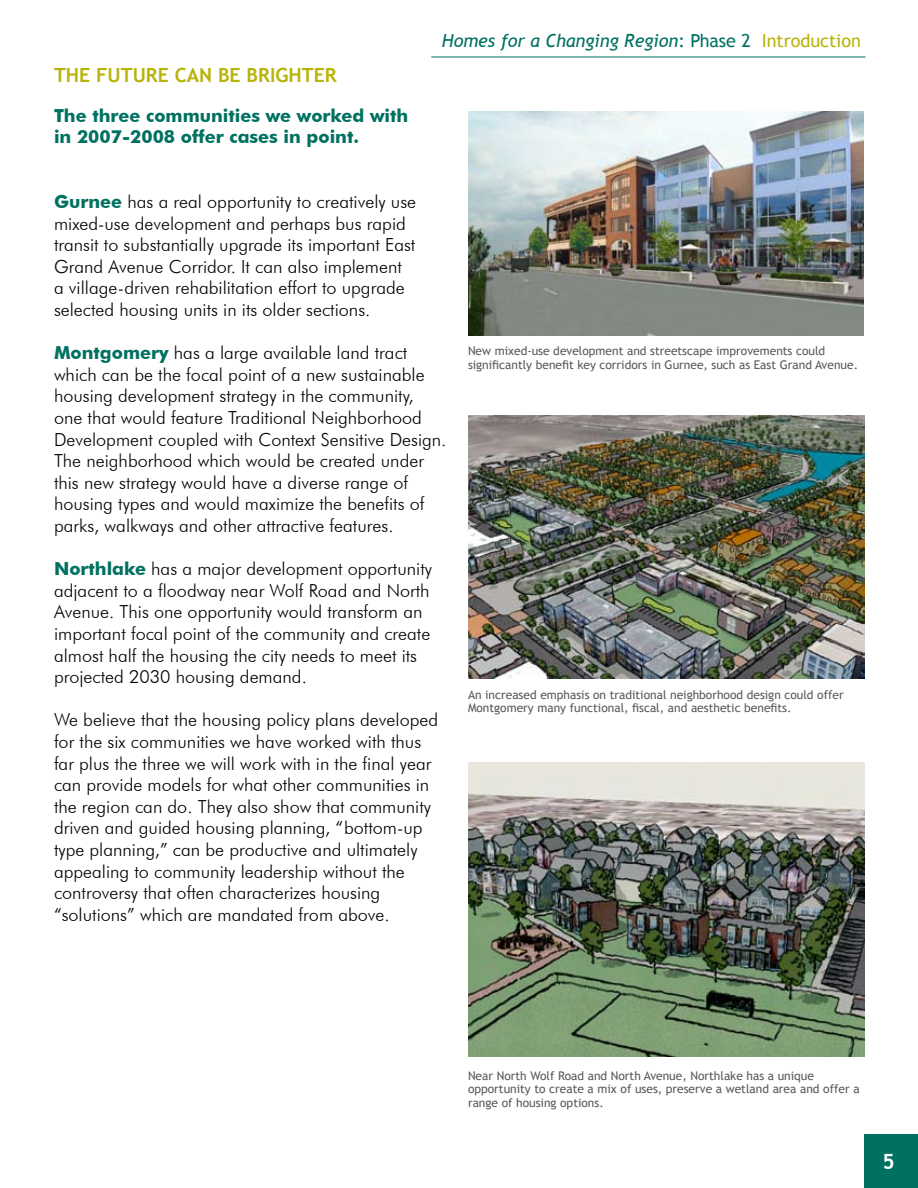
<style>
.page{position:relative;width:918px;height:1188px;background:#fff}
.page>*{position:absolute;margin:0;border:0;box-sizing:border-box;transform-origin:0 0}
.t1{font:700 21px "Trebuchet MS";color:#fff}
.t2{font:700 19.5px "Trebuchet MS";color:#b8b308}
.t3{font:300 18px/21.6px "Futura BT";color:#000}
.t4{font:700 18px/21.6px "Futura BT";color:#007161}
.t5{font:italic 18px "Trebuchet MS";color:#007161}
.t6{font:12px/13.5px "Trebuchet MS";color:#58595b}
.s1{font-style:normal}
.s2{font-style:normal;color:#b8b308}
.s3{font-weight:700;color:#007161}
</style>
<div class="page">
<div style="left:864px;top:1134px;width:54px;height:54px;background:#007161"></div>
<hr style="left:431px;top:57px;width:434px;height:1px;background:#007161">
<img style="left:468px;top:111px;width:396px;height:224px">
<img style="left:468px;top:762px;width:396px;height:295px">
<img style="left:468px;top:415px;width:396px;height:264px">
<p class="t2" style="left:54px;top:63px;width:284px">THE FUTURE CAN BE BRIGHTER</p>
<p class="t4" style="left:54px;top:104px;width:356px">The three communities we worked with in 2007-2008 offer cases in point.</p>
<p class="t5" style="left:442px;top:30px;width:421px">Homes for a Changing Region<span class="s1">: Phase 2</span> <span class="s2">Introduction</span></p>
<p class="t3" style="left:54px;top:191px;width:364px"><span class="s3">Gurnee</span> has a real opportunity to creatively use mixed-use development and perhaps bus rapid transit to substantially upgrade its important East Grand Avenue Corridor. It can also implement<br>a village-driven rehabilitation effort to upgrade selected housing units in its older sections.</p>
<p class="t3" style="left:54px;top:342px;width:394px"><span class="s3">Montgomery</span> has a large available land tract which can be the focal point of a new sustainable housing development strategy in the community,<br>one that would feature Traditional Neighborhood Development coupled with Context Sensitive Design.<br>The neighborhood which would be created under this new strategy would have a diverse range of housing types and would maximize the benefits of parks, walkways and other attractive features.</p>
<p class="t3" style="left:54px;top:558px;width:380px"><span class="s3">Northlake</span> has a major development opportunity adjacent to a floodway near Wolf Road and N orth Avenue. This one opportunity would transform an important focal point of the community and create almost half the housing the city needs to meet its projected 2030 housing demand.</p>
<p class="t3" style="left:54px;top:709px;width:386px">We believe that the housing policy plans developed for the six communities we have worked with thus far plus the three we will work with in the final year can provide models for what other communities in the region can do. They also show that community driven and guided housing planning, “bottom-up type planning,” can be productive and ultimately appealing to community leadership without the controversy that often characterizes housing “solutions” which are mandated from above.</p>
<p class="t6" style="left:468px;top:344px;width:392px">New mixed-use development and streetscape improvements could significantly benefit key corridors in Gurnee, such as East Grand Avenue.</p>
<p class="t6" style="left:468px;top:688px;width:377px">An increased emphasis on traditional neighborhood design could offer<br>Montgomery many functional, fiscal, and aesthetic benefits.</p>
<p class="t6" style="left:468px;top:1069px;width:393px">Near North Wolf Road and North Avenue, Northlake has a unique opportunity to create a mix of uses, preserve a wetland area and offer a range of housing options.</p>
<p class="t1" style="left:882px;top:1148px;width:14px">5</p>
</div>
